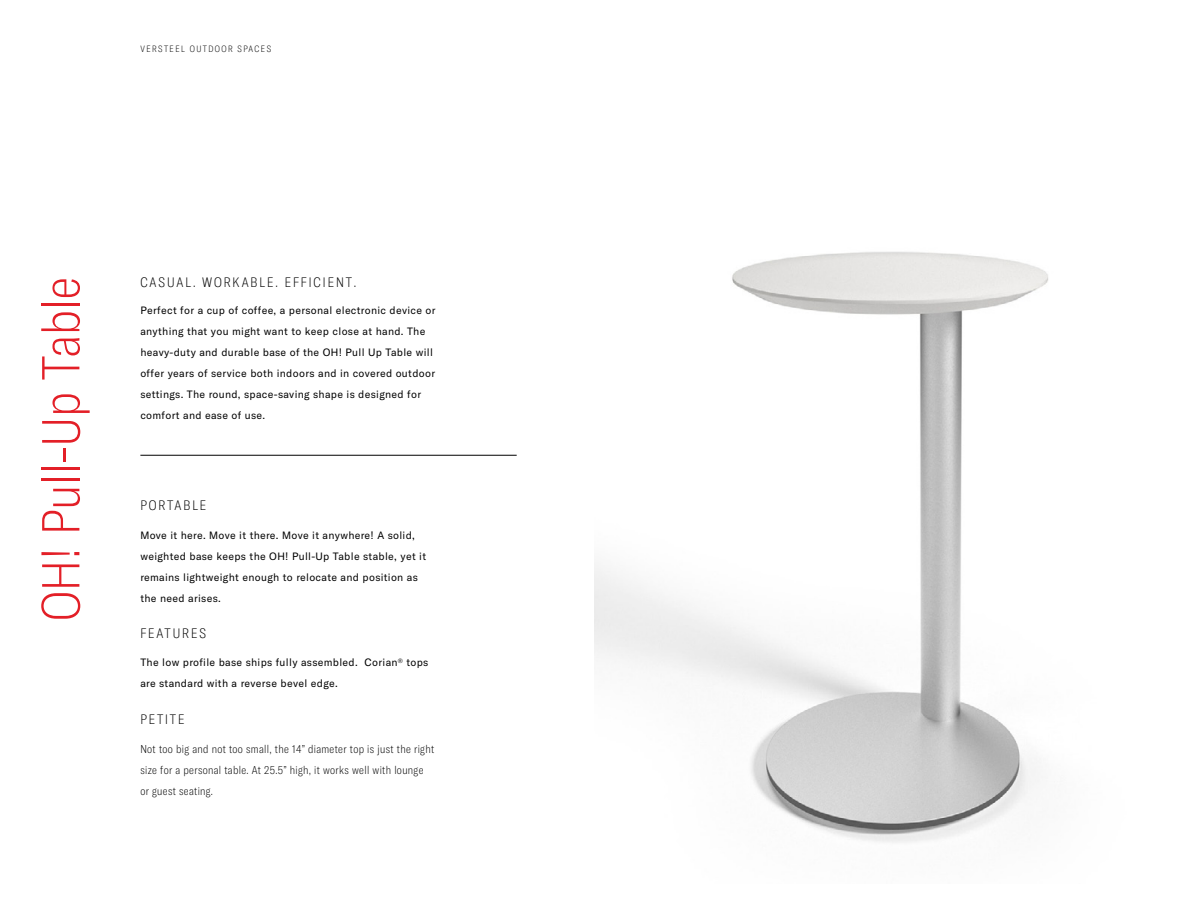
<style>
.page{position:relative;width:1188px;height:918px;background:#fff}
.page>*{position:absolute;margin:0;border:0;box-sizing:border-box;transform-origin:0 0}
.t1{font:100 condensed 52.5px "GT Americav 1";color:#e31f27}
.t2{font:100 condensed 13.5px "GT Americav 1";letter-spacing:.14em;color:#000}
.t3{font:100 condensed 11.25px/21px "GT Americav 1";letter-spacing:.03em;color:#000}
.t4{font:10.5px/21px "GT Americav 1";letter-spacing:.03em;color:#000}
.t5{font:100 condensed 9px "GT Americav 1";letter-spacing:.16em;color:#000}
</style>
<div class="page">
<hr style="left:140px;top:455px;width:377px;height:1px;background:#000">
<img style="left:594px;top:252px;width:454px;height:591px">
<p class="t5" style="left:140px;top:43px;width:132px">VERSTEEL OUTDOOR SPACES</p>
<h1 class="t1" style="left:31px;top:621px;width:346px;rotate:-90deg">OH! Pull-Up Table</h1>
<p class="t2" style="left:140px;top:274px;width:217px">CASUAL. WORKABLE. EFFICIENT.</p>
<p class="t4" style="left:140px;top:299px;width:297px">Perfect for a cup of coffee, a personal electronic device or anything that you might want to keep close at hand. The heavy-duty and durable base of the OH! Pull Up Table will offer years of service both indoors and in covered outdoor settings. The round, space-saving shape is designed for comfort and ease of use.</p>
<p class="t2" style="left:140px;top:498px;width:68px">PORTABLE</p>
<p class="t4" style="left:140px;top:524px;width:287px">Move it here. Move it there. Move it anywhere! A solid, weighted base keeps the OH! Pull-Up Table stable, yet it remains lightweight enough to relocate and position as the need arises.</p>
<p class="t2" style="left:140px;top:626px;width:67px">FEATURES</p>
<p class="t4" style="left:140px;top:652px;width:290px">The low profile base ships fully assembled. Corian<sup>®</sup> tops are standard with a reverse bevel edge.</p>
<p class="t2" style="left:140px;top:712px;width:46px">PETITE</p>
<p class="t3" style="left:140px;top:738px;width:295px">Not too big and not too small, the 14” diameter top is just the right size for a personal table. At 25.5” high, it works well with lounge or guest seating.</p>
</div>
